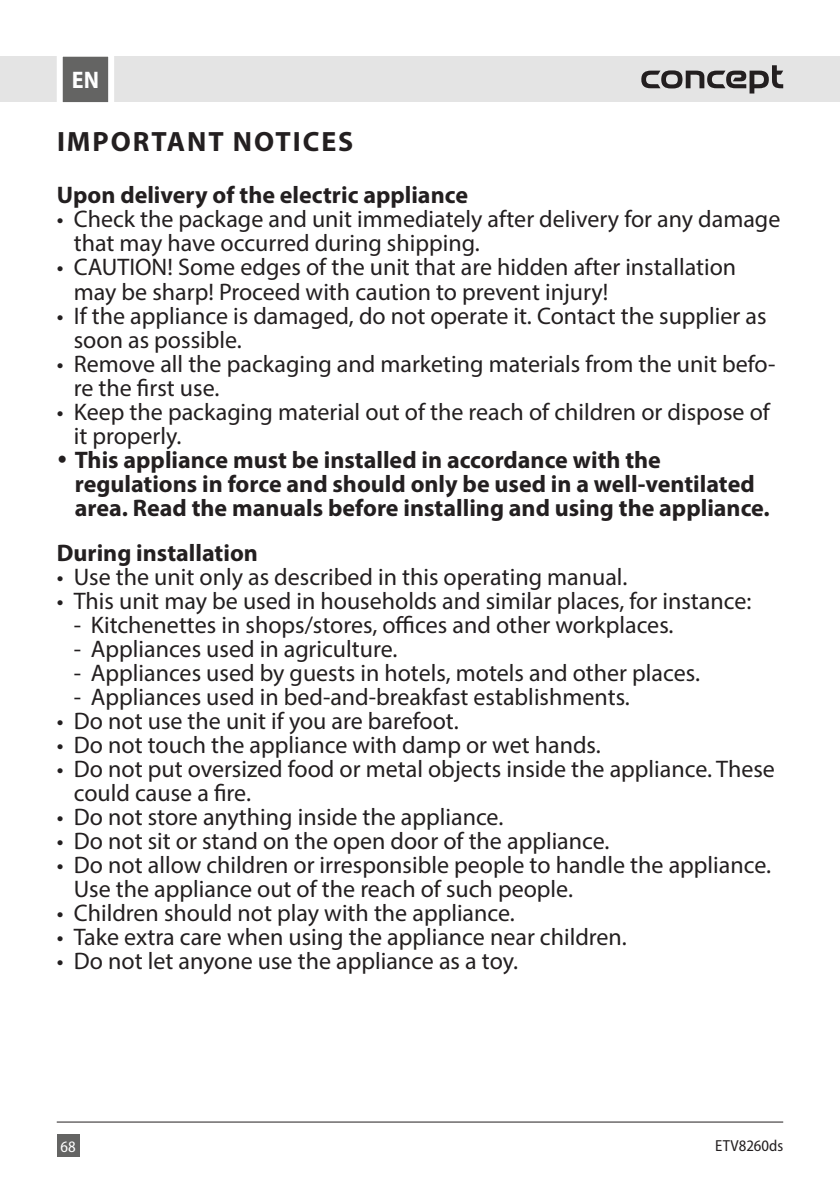
<style>
.page{position:relative;width:840px;height:1191px;background:#fff}
.page>*{position:absolute;margin:0;border:0;box-sizing:border-box;transform-origin:0 0}
.t1{font:700 28px "Myriad Pro";letter-spacing:.07em;color:#231f20}
.t2{font:24px/24px "Myriad Pro";color:#231f20}
.t3{font:700 24px/24px "Myriad Pro";color:#231f20}
.t4{font:700 semi-condensed 24px "Myriad Pro";color:#fff}
.t5{font:semi-condensed 16px "Myriad Pro";color:#231f20}
.t6{font:semi-condensed 16px "Myriad Pro";color:#fff}
</style>
<div class="page">
<div style="left:0;top:57px;width:839px;height:45px;background:#e4e4e4"></div>
<div style="left:57px;top:1134px;width:22px;height:23px;background:#646463"></div>
<svg style="left:54px;top:56px;width:63px;height:47px;background:#909090"></svg>
<hr style="left:57px;top:1121px;width:725px;height:1px;background:#231f20">
<svg style="left:641px;top:65px;width:141px;height:28px"></svg>
<p class="t4" style="left:72px;top:65px;width:29px">EN</p>
<p class="t1" style="left:57px;top:124px;width:298px">IMPORTANT NOTICES</p>
<p class="t3" style="left:57px;top:183px;width:412px">Upon delivery of the electric appliance</p>
<p class="t2" style="left:74px;top:207px;width:707px;text-indent:-17px">• Check the package and unit immediately after delivery for any damage that may have occurred during shipping.</p>
<p class="t2" style="left:74px;top:255px;width:663px;text-indent:-17px">• CAUTION! Some edges of the unit that are hidden after installation may be sharp! Proceed with caution to prevent injury!</p>
<p class="t2" style="left:74px;top:303px;width:694px;text-indent:-17px">• If the appliance is damaged, do not operate it. Contact the supplier as soon as possible.</p>
<p class="t2" style="left:74px;top:351px;width:702px;text-indent:-17px">• Remove all the packaging and marketing materials from the unit befo&shy;re the first use.</p>
<p class="t2" style="left:74px;top:399px;width:697px;text-indent:-17px">• Keep the packaging material out of the reach of children or dispose of it properly.</p>
<p class="t3" style="left:75px;top:447px;width:696px">This appliance must be installed in accordance with the regulations in force and should only be used in a well-ventilated area. Read the manuals before installing and using the appliance.</p>
<p class="t3" style="left:57px;top:540px;width:202px">During installation</p>
<p class="t2" style="left:57px;top:565px;width:571px">• Use the unit only as described in this operating manual.</p>
<p class="t2" style="left:57px;top:589px;width:695px">• This unit may be used in households and similar places, for instance:</p>
<p class="t2" style="left:74px;top:613px;width:601px">- Kitchenettes in shops/stores, offices and other workplaces.</p>
<p class="t2" style="left:74px;top:637px;width:325px">- Appliances used in agriculture.</p>
<p class="t2" style="left:74px;top:661px;width:627px">- Appliances used by guests in hotels, motels and other places.</p>
<p class="t2" style="left:74px;top:685px;width:557px">- Appliances used in bed-and-breakfast establishments.</p>
<p class="t2" style="left:57px;top:709px;width:403px">• Do not use the unit if you are barefoot.</p>
<p class="t2" style="left:57px;top:733px;width:545px">• Do not touch the appliance with damp or wet hands.</p>
<p class="t2" style="left:74px;top:757px;width:702px;text-indent:-17px">• Do not put oversized food or metal objects inside the appliance. These could cause a fire.</p>
<p class="t2" style="left:57px;top:805px;width:448px">• Do not store anything inside the appliance.</p>
<p class="t2" style="left:57px;top:829px;width:554px">• Do not sit or stand on the open door of the appliance.</p>
<p class="t2" style="left:74px;top:853px;width:698px;text-indent:-17px">• Do not allow children or irresponsible people to handle the appliance.<br>Use the appliance out of the reach of such people.</p>
<p class="t2" style="left:57px;top:901px;width:459px">• Children should not play with the appliance.</p>
<p class="t2" style="left:57px;top:925px;width:571px">• Take extra care when using the appliance near children.</p>
<p class="t2" style="left:57px;top:949px;width:462px">• Do not let anyone use the appliance as a toy.</p>
<p class="t6" style="left:60px;top:1136px;width:17px">68</p>
<p class="t5" style="left:714px;top:1135px;width:69px">ETV8260ds</p>
</div>
